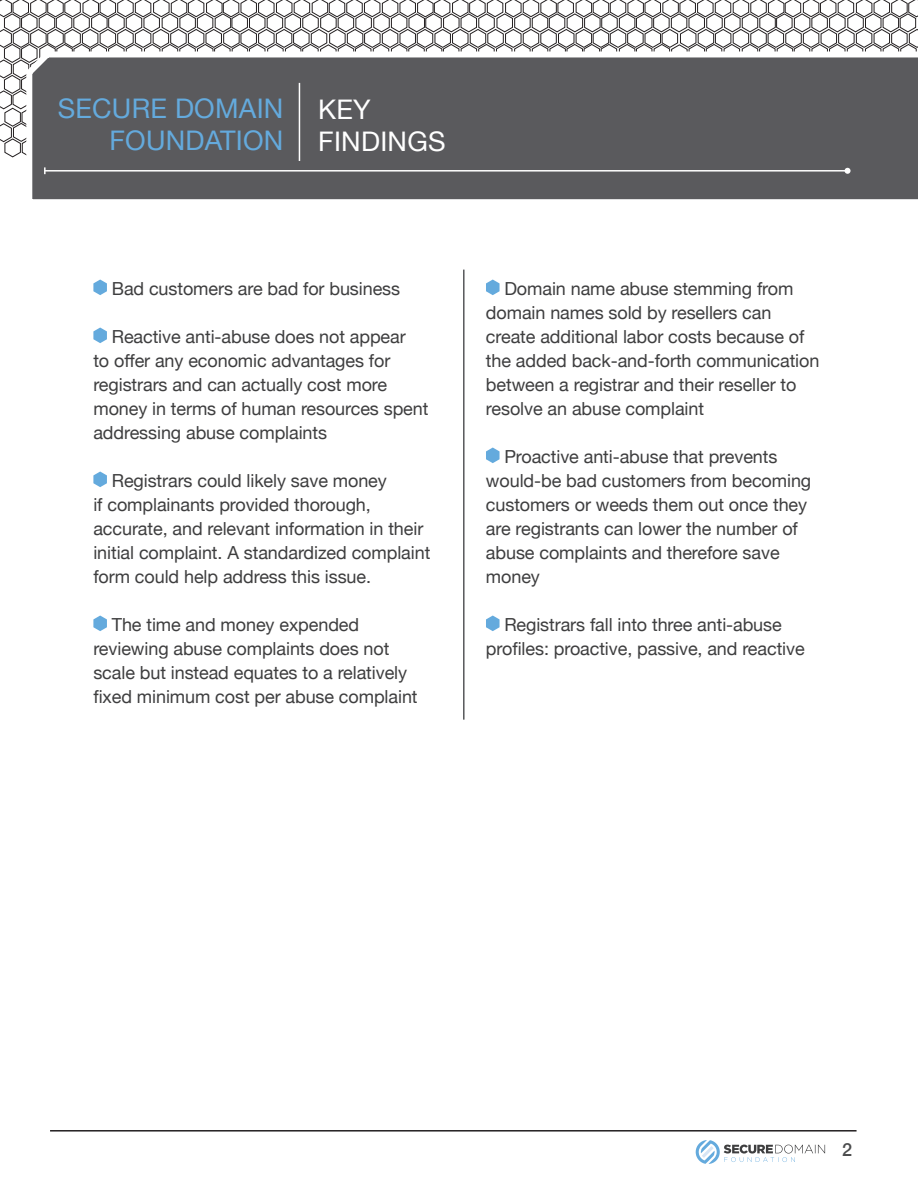
<style>
.page{position:relative;width:918px;height:1188px;background:#fff}
.page>*{position:absolute;margin:0;border:0;box-sizing:border-box;transform-origin:0 0}
.t1{font:27px/32.4px "Helvetica Neue";letter-spacing:.01em;color:#64aadd;text-align:right}
.t2{font:27px "Helvetica Neue";letter-spacing:.01em;color:#fff}
.t3{font:18px/24px "Helvetica Neue";letter-spacing:-.005em;color:#3e3e3f}
.t4{font:500 18px "Helvetica Neue";color:#4b4c4d}
</style>
<div class="page">
<svg style="left:696px;top:1140px;width:129px;height:24px"></svg>
<svg style="left:0;top:0;width:918px;height:157px"></svg>
<svg style="left:23px;top:46px;width:895px;height:154px;background:#676769"></svg>
<hr style="left:50px;top:1130px;width:807px;height:2px;background:#231f20">
<hr style="left:45px;top:170px;width:803px;height:2px;background:#fff">
<svg style="left:44px;top:167px;width:2px;height:7px"></svg>
<svg style="left:845px;top:168px;width:6px;height:6px"></svg>
<hr style="left:299px;top:83px;width:1px;height:78px;background:#fff">
<svg style="left:93px;top:280px;width:14px;height:15px"></svg>
<svg style="left:93px;top:328px;width:14px;height:15px"></svg>
<svg style="left:93px;top:472px;width:14px;height:15px"></svg>
<svg style="left:93px;top:616px;width:14px;height:15px"></svg>
<svg style="left:486px;top:280px;width:14px;height:15px"></svg>
<svg style="left:486px;top:448px;width:14px;height:15px"></svg>
<svg style="left:486px;top:616px;width:14px;height:15px"></svg>
<hr style="left:463px;top:270px;width:2px;height:450px;background:#57585a">
<p class="t1" style="left:58px;top:94px;width:227px">SECURE DOMAIN<br>FOUNDATION</p>
<p class="t2" style="left:318px;top:90px;width:54px">KEY</p>
<p class="t2" style="left:318px;top:122px;width:129px">FINDINGS</p>
<p class="t3" style="left:112px;top:278px;width:290px">Bad customers are bad for business</p>
<p class="t3" style="left:93px;top:326px;width:337px;text-indent:18px">Reactive anti-abuse does not appear<br>to offer any economic advantages for registrars and can actually cost more money in terms of human resources spent addressing abuse complaints</p>
<p class="t3" style="left:93px;top:470px;width:338px;text-indent:18px">Registrars could likely save money<br>if complainants provided thorough, accurate, and relevant information in their initial complaint. A standardized complaint form could help address this issue.</p>
<p class="t3" style="left:93px;top:614px;width:326px;text-indent:18px">The time and money expended reviewing abuse complaints does not scale but instead equates to a relatively fixed minimum cost per abuse complaint</p>
<p class="t3" style="left:486px;top:278px;width:335px;text-indent:18px">Domain name abuse stemming from domain names sold by resellers can create additional labor costs because of the added back-and-forth communication between a registrar and their reseller to resolve an abuse complaint</p>
<p class="t3" style="left:486px;top:446px;width:327px;text-indent:18px">Proactive anti-abuse that prevents would-be bad customers from becoming customers or weeds them out once they are registrants can lower the number of abuse complaints and therefore save money</p>
<p class="t3" style="left:486px;top:614px;width:320px;text-align:center">Registrars fall into three anti-abuse profiles: proactive, passive, and reactive</p>
<p class="t4" style="left:842px;top:1135px;width:12px">2</p>
</div>
